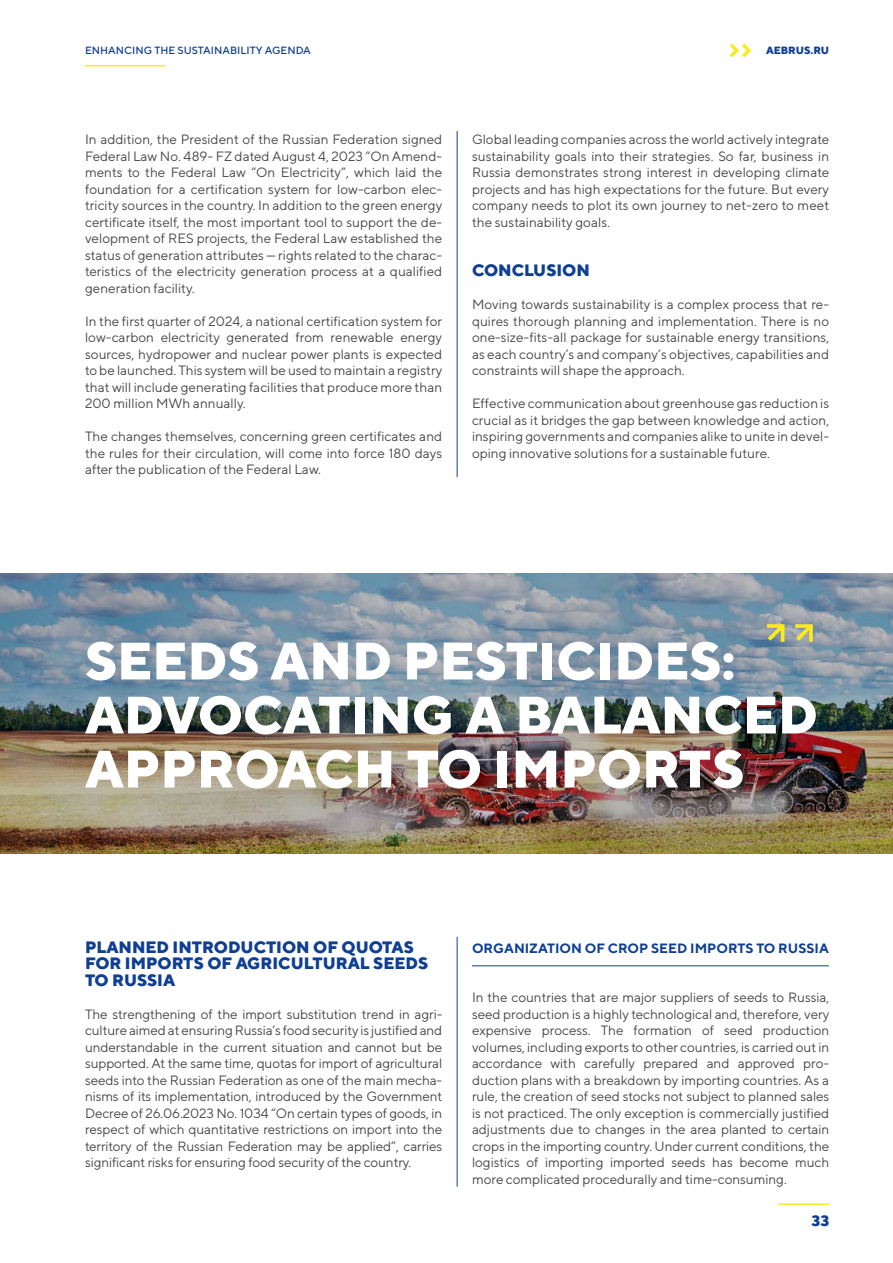
<style>
.page{position:relative;width:893px;height:1263px;background:#fff}
.page>*{position:absolute;margin:0;border:0;box-sizing:border-box;transform-origin:0 0}
.t1{font:800 52.5px/54px "TT Norms";color:#fff}
.t2{font:800 16.5px/16.5px "TT Norms";color:#0f3f93}
.t3{font:800 15px "TT Norms";color:#0f3f93}
.t4{font:13.5px/16.5px "TT Norms";color:#484847;text-align:justify}
.t5{font:700 13.5px "TT Norms";color:#0f3f93}
.t6{font:500 10.5px "TT Norms";color:#0f3f93}
.t7{font:800 10.5px "TT Norms";color:#0f3f93}
</style>
<div class="page">
<img style="left:0;top:573px;width:893px;height:281px">
<hr style="left:457px;top:131px;width:1px;height:346px;background:#0f3f93">
<svg style="left:767px;top:624px;width:17px;height:18px"></svg>
<svg style="left:795px;top:624px;width:18px;height:18px"></svg>
<hr style="left:472px;top:965px;width:357px;height:1px;background:#0f3f93">
<hr style="left:457px;top:937px;width:1px;height:250px;background:#0f3f93">
<hr style="left:85px;top:65px;width:81px;height:1px;background:#fcea1b">
<hr style="left:778px;top:1203px;width:51px;height:2px;background:#fcea1b">
<svg style="left:730px;top:43px;width:21px;height:14px"></svg>
<p class="t6" style="left:85px;top:44px;width:227px">ENHANCING THE SUSTAINABILITY AGENDA</p>
<p class="t7" style="left:766px;top:44px;width:65px">AEBRUS.RU</p>
<p class="t4" style="left:85px;top:131px;width:359px">In addition, the President of the Russian Federation signed Federal Law No. 489- FZ dated August 4, 2023 “On Amend&shy;ments to the Federal Law “On Electricity”, which laid the foundation for a certification system for low-carbon elec&shy;tricity sources in the country. In addition to the green energy certificate itself, the most important tool to support the de&shy;velopment of RES projects, the Federal Law established the status of generation attributes — rights related to the charac&shy;teristics of the electricity generation process at a qualified generation facility.</p>
<p class="t4" style="left:85px;top:312px;width:359px">In the first quarter of 2024, a national certification system for low-carbon electricity generated from renewable energy sources, hydropower and nuclear power plants is expected to be launched. This system will be used to maintain a registry that will include generating facilities that produce more than 200 million MWh annually.</p>
<p class="t4" style="left:85px;top:428px;width:359px">The changes themselves, concerning green certificates and the rules for their circulation, will come into force 180 days after the publication of the Federal Law.</p>
<p class="t4" style="left:472px;top:131px;width:359px">Global leading companies across the world actively integrate sustainability goals into their strategies. So far, business in Russia demonstrates strong interest in developing climate projects and has high expectations for the future. But every company needs to plot its own journey to net-zero to meet the sustainability goals.</p>
<p class="t2" style="left:472px;top:262px;width:119px">CONCLUSION</p>
<p class="t4" style="left:472px;top:296px;width:359px">Moving towards sustainability is a complex process that re&shy;quires thorough planning and implementation. There is no one-size-fits-all package for sustainable energy transitions, as each country’s and company’s objectives, capabilities and constraints will shape the approach.</p>
<p class="t4" style="left:472px;top:395px;width:359px">Effective communication about greenhouse gas reduction is crucial as it bridges the gap between knowledge and action, inspiring governments and companies alike to unite in devel&shy;oping innovative solutions for a sustainable future.</p>
<h1 class="t1" style="left:85px;top:633px;width:734px">SEEDS AND PESTICIDES:<br>ADVOCATING A BALANCED<br>APPROACH TO IMPORTS</h1>
<p class="t2" style="left:85px;top:938px;width:345px">PLANNED INTRODUCTION OF QUOTAS<br>FOR IMPORTS OF AGRICULTURAL SEEDS<br>TO RUSSIA</p>
<p class="t4" style="left:85px;top:1005px;width:359px">The strengthening of the import substitution trend in agri&shy;culture aimed at ensuring Russia’s food security is justified and understandable in the current situation and cannot but be supported. At the same time, quotas for import of agricultural seeds into the Russian Federation as one of the main mecha&shy;nisms of its implementation, introduced by the Government Decree of 26.06.2023 No. 1034 “On certain types of goods, in respect of which quantitative restrictions on import into the territory of the Russian Federation may be applied”, carries significant risks for ensuring food security of the country.</p>
<p class="t5" style="left:472px;top:939px;width:358px">ORGANIZATION OF CROP SEED IMPORTS TO RUSSIA</p>
<p class="t4" style="left:472px;top:989px;width:359px">In the countries that are major suppliers of seeds to Russia, seed production is a highly technological and, therefore, very expensive process. The formation of seed production volumes, including exports to other countries, is carried out in accordance with carefully prepared and approved pro&shy;duction plans with a breakdown by importing countries. As a rule, the creation of seed stocks not subject to planned sales is not practiced. The only exception is commercially justified adjustments due to changes in the area planted to certain crops in the importing country. Under current conditions, the logistics of importing imported seeds has become much more complicated procedurally and time-consuming.</p>
<p class="t3" style="left:811px;top:1211px;width:19px">33</p>
</div>
